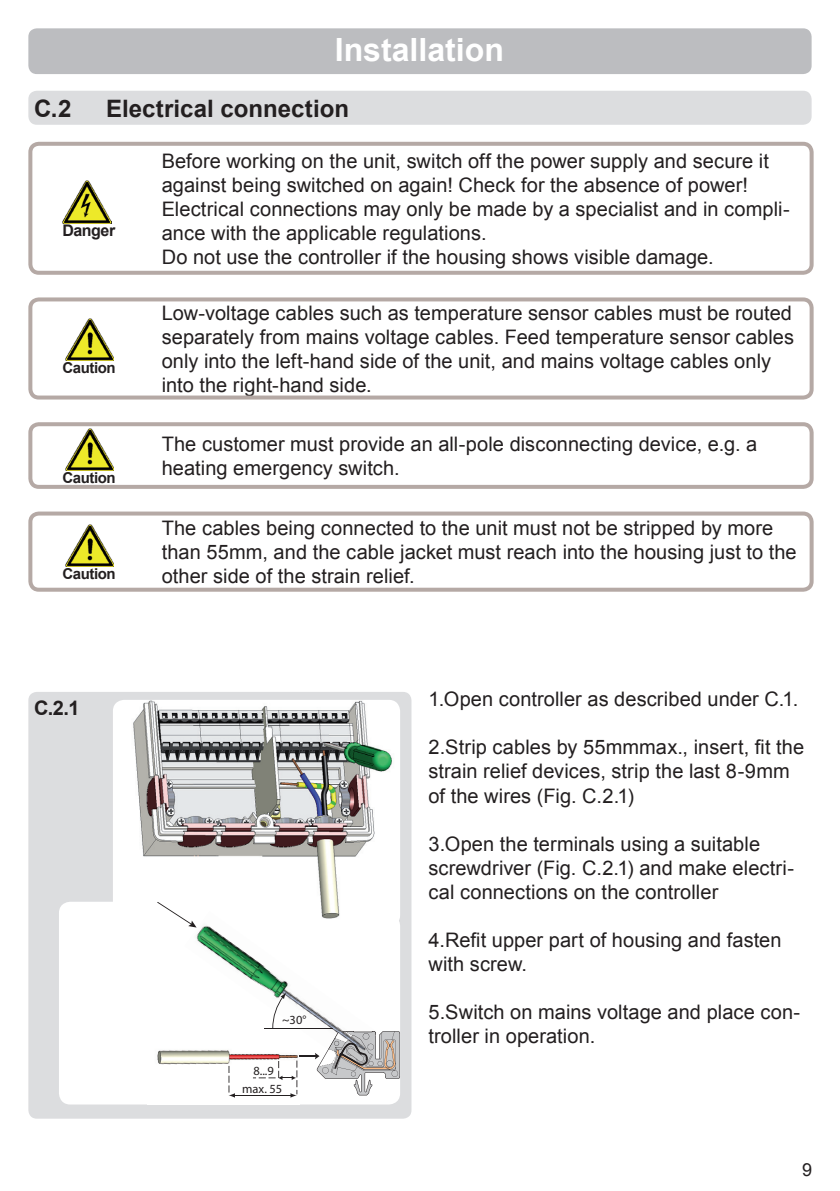
<style>
.page{position:relative;width:840px;height:1191px;background:#fff}
.page>*{position:absolute;margin:0;border:0;box-sizing:border-box;transform-origin:0 0}
.t1{font:700 32px "Arial";color:#fff}
.t2{font:700 24px "Arial";color:#231f20}
.t3{font:20px/24px "Arial";letter-spacing:.005em;color:#231f20}
.t4{font:700 20px "Arial";color:#231f20}
.t5{font:18px "Arial";color:#231f20}
.t6{font:700 16px "Arial";letter-spacing:-.03em;color:#231f20}
.t7{font:700 15px "Arial";letter-spacing:-.03em;color:#231f20}
.t8{font:12.4px "Myriad Pro";color:#231f20}
</style>
<div class="page">
<div style="left:28px;top:28px;width:783px;height:46px;background:#bcbdc0;border-radius:9px"></div>
<div style="left:28px;top:91px;width:783px;height:34px;background:#dcdddf;border-radius:9px"></div>
<img style="left:62px;top:181px;width:49px;height:42px">
<div style="left:28px;top:142px;width:785px;height:133px;border:4px solid #b5a9a5;border-radius:9px"></div>
<img style="left:65px;top:318px;width:49px;height:42px">
<div style="left:28px;top:297px;width:785px;height:102px;border:4px solid #b5a9a5;border-radius:9px"></div>
<img style="left:65px;top:428px;width:49px;height:42px">
<div style="left:28px;top:422px;width:785px;height:67px;border:4px solid #b5a9a5;border-radius:9px"></div>
<img style="left:65px;top:524px;width:49px;height:42px">
<div style="left:28px;top:511px;width:785px;height:80px;border:4px solid #b5a9a5;border-radius:9px"></div>
<div style="left:28px;top:692px;width:383px;height:426px;background:#dcdddf;border-radius:9px"></div>
<img style="left:113px;top:700px;width:287px;height:201px">
<div style="left:59px;top:901px;width:341px;height:203px;background:#fff"></div>
<img style="left:184px;top:911px;width:193px;height:130px">
<svg style="left:157px;top:901px;width:39px;height:26px"></svg>
<img style="left:147px;top:1041px;width:152px;height:63px">
<hr style="left:233px;top:1095px;width:58px;height:1px;background:#231f20">
<svg style="left:253px;top:992px;width:147px;height:105px;background:#e4e2e2"></svg>
<svg style="left:228px;top:1065px;width:7px;height:32px"></svg>
<h1 class="t1" style="left:334px;top:28px;width:170px">Installation</h1>
<p class="t2" style="left:34px;top:93px;width:39px">C.2</p>
<p class="t2" style="left:106px;top:93px;width:244px">Electrical connection</p>
<p class="t6" style="left:62px;top:219px;width:54px">Danger</p>
<p class="t7" style="left:62px;top:357px;width:55px">Caution</p>
<p class="t7" style="left:62px;top:467px;width:55px">Caution</p>
<p class="t7" style="left:62px;top:563px;width:55px">Caution</p>
<p class="t4" style="left:34px;top:695px;width:47px">C.2.1</p>
<p class="t3" style="left:162px;top:149px;width:629px">Before working on the unit, switch off the power supply and secure it against being switched on again! Check for the absence of power!<br>Electrical connections may only be made by a specialist and in compli&shy;ance with the applicable regulations.<br>Do not use the controller if the housing shows visible damage.</p>
<p class="t3" style="left:162px;top:301px;width:633px">Low-voltage cables such as temperature sensor cables must be routed separately from mains voltage cables. Feed temperature sensor cables only into the left-hand side of the unit, and mains voltage cables only into the right-hand side.</p>
<p class="t3" style="left:162px;top:432px;width:596px">The customer must provide an all-pole disconnecting device, e.g. a heating emergency switch.</p>
<p class="t3" style="left:162px;top:516px;width:636px">The cables being connected to the unit must not be stripped by more than 55mm, and the cable jacket must reach into the housing just to the other side of the strain relief.</p>
<p class="t8" style="left:282px;top:1012px;width:26px">~30°</p>
<p class="t8" style="left:253px;top:1063px;width:22px">8...9</p>
<p class="t8" style="left:242px;top:1081px;width:42px">max. 55</p>
<p class="t3" style="left:428px;top:687px;width:371px">1.Open controller as described under C.1.</p>
<p class="t3" style="left:428px;top:735px;width:377px">2.Strip cables by 55mmmax., insert, fit the strain relief devices, strip the last 8-9mm of the wires (Fig. C.2.1)</p>
<p class="t3" style="left:428px;top:831px;width:367px">3.Open the terminals using a suitable screwdriver (Fig. C.2.1) and make electri&shy;cal connections on the controller</p>
<p class="t3" style="left:428px;top:927px;width:354px">4.Refit upper part of housing and fasten with screw.</p>
<p class="t3" style="left:428px;top:999px;width:373px">5.Switch on mains voltage and place con&shy;troller in operation.</p>
<p class="t5" style="left:801px;top:1157px;width:12px">9</p>
</div>
